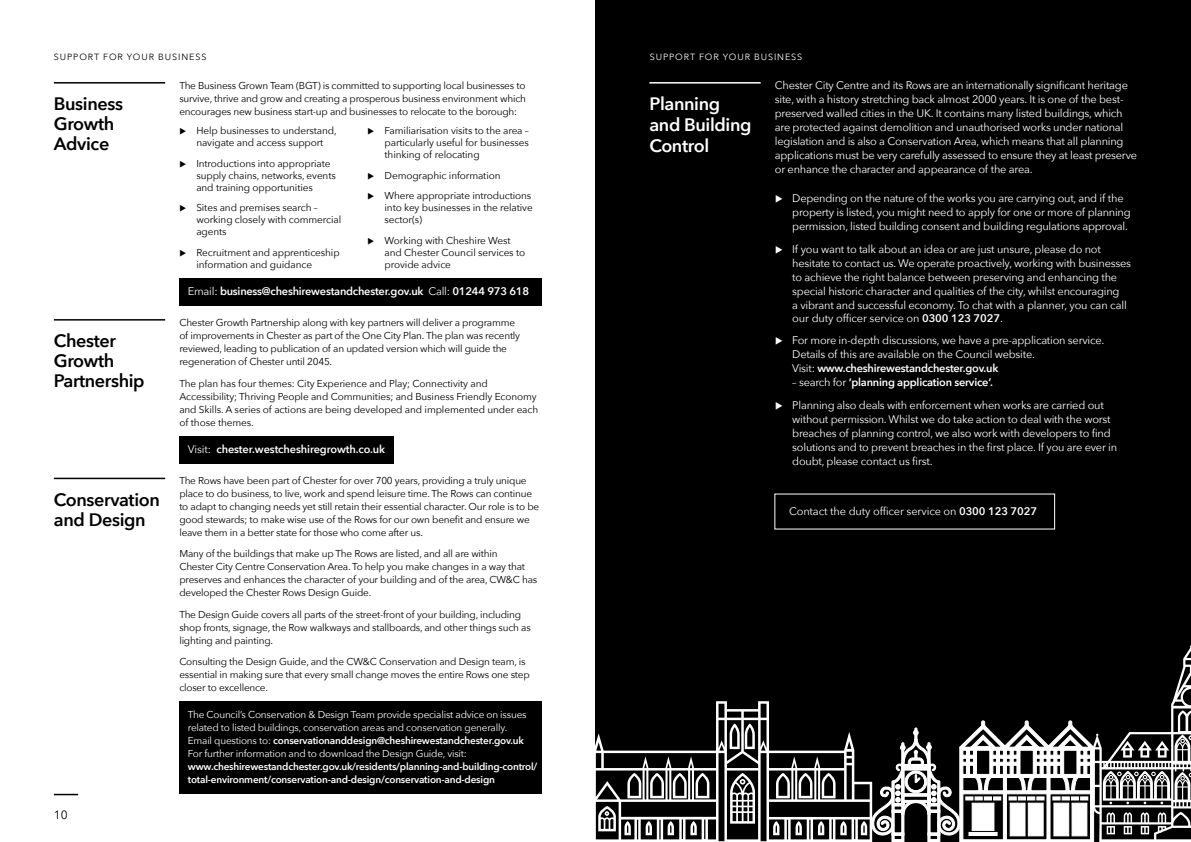
<style>
.page{position:relative;width:1191px;height:842px;background:#fff}
.page>*{position:absolute;margin:0;border:0;box-sizing:border-box;transform-origin:0 0}
.t1{font:600 18px/20px "Avenir Next";letter-spacing:-.02em;color:#000}
.t2{font:600 18px/21px "Avenir Next";letter-spacing:-.02em;color:#fff}
.t3{font:12px "Avenir Next";color:#000}
.t4{font:11px/14px "Avenir Next";letter-spacing:-.02em;color:#fff}
.t5{font:600 11px "Avenir Next";letter-spacing:-.02em;color:#fff}
.t6{font:10px/13px "Avenir Next";letter-spacing:-.02em;color:#000}
.t7{font:10px/13px "Avenir Next";letter-spacing:-.02em;color:#fff}
.t8{font:600 10px/13px "Avenir Next";letter-spacing:-.02em;color:#fff}
.t9{font:9px "Avenir Next";letter-spacing:.1em;color:#000}
.t10{font:9px "Avenir Next";letter-spacing:.1em;color:#fff}
.s1{font-weight:400}
.s2{font-weight:600}
</style>
<div class="page">
<svg style="left:54px;top:794px;width:24px;height:1px"></svg>
<div style="left:595px;top:0;width:596px;height:842px;background:#000"></div>
<svg style="left:595px;top:645px;width:596px;height:197px"></svg>
<div style="left:179px;top:702px;width:362px;height:92px;background:#000"></div>
<div style="left:179px;top:436px;width:214px;height:27px;background:#000"></div>
<div style="left:179px;top:278px;width:362px;height:27px;background:#000"></div>
<hr style="left:54px;top:82px;width:111px;height:2px;background:#000">
<hr style="left:54px;top:319px;width:111px;height:2px;background:#000">
<hr style="left:54px;top:478px;width:111px;height:1px;background:#000">
<hr style="left:649px;top:82px;width:111px;height:2px;background:#fff">
<p class="t9" style="left:54px;top:49px;width:154px">SUPPORT FOR YOUR BUSINESS</p>
<h1 class="t1" style="left:54px;top:94px;width:71px">Business<br>Growth<br>Advice</h1>
<p class="t6" style="left:179px;top:78px;width:348px;text-align:justify">The Business Grown Team (BGT) is committed to supporting local businesses to survive, thrive and grow and creating a prosperous business environment which encourages new business start-up and businesses to relocate to the borough:</p>
<p class="t6" style="left:384px;top:124px;width:146px;line-height:12px;text-align:justify;text-indent:-17px">◆ Familiarisation visits to the area – particularly useful for businesses thinking of relocating</p>
<p class="t6" style="left:367px;top:168px;width:134px">◆ Demographic information</p>
<p class="t6" style="left:384px;top:189px;width:150px;line-height:12px;text-indent:-17px">◆ Where appropriate introductions into key businesses in the relative sector(s)</p>
<p class="t6" style="left:384px;top:234px;width:142px;line-height:12px;text-indent:-17px">◆ Working with Cheshire West and Chester Council services to provide advice</p>
<p class="t5" style="left:188px;top:282px;width:343px"><span class="s1">Email:</span> business@cheshirewestandchester.gov.uk <span class="s1">Call:</span> 01244 973 618</p>
<p class="t6" style="left:179px;top:124px;width:159px;line-height:12px;text-align:center">◆ Help businesses to understand, navigate and access support</p>
<p class="t6" style="left:196px;top:157px;width:141px;line-height:12px;text-indent:-17px">◆ Introductions into appropriate supply chains, networks, events and training opportunities</p>
<p class="t6" style="left:196px;top:201px;width:146px;line-height:12px;text-indent:-17px">◆ Sites and premises search – working closely with commercial agents</p>
<p class="t6" style="left:196px;top:246px;width:145px;line-height:12px;text-indent:-17px">◆ Recruitment and apprenticeship information and guidance</p>
<h1 class="t1" style="left:54px;top:331px;width:92px">Chester<br>Growth<br>Partnership</h1>
<h1 class="t1" style="left:54px;top:489px;width:108px">Conservation and Design</h1>
<p class="t3" style="left:54px;top:805px;width:15px">10</p>
<p class="t6" style="left:179px;top:316px;width:342px">Chester Growth Partnership along with key partners will deliver a programme of improvements in Chester as part of the One City Plan. The plan was recently reviewed, leading to publication of an updated version which will guide the regeneration of Chester until 2045.</p>
<p class="t6" style="left:179px;top:376px;width:360px">The plan has four themes: City Experience and Play; Connectivity and Accessibility; Thriving People and Communities; and Business Friendly Economy and Skills. A series of actions are being developed and implemented under each of those themes.</p>
<p class="t5" style="left:188px;top:440px;width:199px"><span class="s1">Visit:</span> chester.westcheshiregrowth.co.uk</p>
<p class="t6" style="left:179px;top:473px;width:361px">The Rows have been part of Chester for over 700 years, providing a truly unique place to do business, to live, work and spend leisure time. The Rows can continue to adapt to changing needs yet still retain their essential character. Our role is to be good stewards; to make wise use of the Rows for our own benefit and ensure we leave them in a better state for those who come after us.</p>
<p class="t6" style="left:179px;top:547px;width:359px">Many of the buildings that make up The Rows are listed, and all are within<br>Chester City Centre Conservation Area. To help you make changes in a way that preserves and enhances the character of your building and of the area, CW&amp;C has developed the Chester Rows Design Guide.</p>
<p class="t6" style="left:179px;top:607px;width:353px">The Design Guide covers all parts of the street-front of your building, including shop fronts, signage, the Row walkways and stallboards, and other things such as lighting and painting.</p>
<p class="t6" style="left:179px;top:655px;width:352px">Consulting the Design Guide, and the CW&amp;C Conservation and Design team, is essential in making sure that every small change moves the entire Rows one step closer to excellence.</p>
<p class="t7" style="left:188px;top:707px;width:340px">The Council’s Conservation &amp; Design Team provide specialist advice on issues related to listed buildings, conservation areas and conservation generally.<br>Email questions to: <span class="s2">conservationanddesign@cheshirewestandchester.gov.uk </span>For further information and to download the Design Guide, visit:</p>
<p class="t8" style="left:188px;top:760px;width:351px">www.cheshirewestandchester.gov.uk/residents/planning-and-building-control/ total-environment/conservation-and-design/conservation-and-design</p>
<p class="t10" style="left:650px;top:49px;width:154px">SUPPORT FOR YOUR BUSINESS</p>
<h1 class="t2" style="left:649px;top:93px;width:104px">Planning and Building<br>Control</h1>
<p class="t4" style="left:775px;top:78px;width:364px">Chester City Centre and its Rows are an internationally significant heritage site, with a history stretching back almost 2000 years. It is one of the best&shy;preserved walled cities in the UK. It contains many listed buildings, which are protected against demolition and unauthorised works under national legislation and is also a Conservation Area, which means that all planning applications must be very carefully assessed to ensure they at least preserve or enhance the character and appearance of the area.</p>
<p class="t4" style="left:792px;top:191px;width:340px;text-indent:-17px">◆ Depending on the nature of the works you are carrying out, and if the property is listed, you might need to apply for one or more of planning permission, listed building consent and building regulations approval.</p>
<p class="t4" style="left:792px;top:242px;width:340px;text-indent:-17px">◆ If you want to talk about an idea or are just unsure, please do not hesitate to contact us. We operate proactively, working with businesses to achieve the right balance between preserving and enhancing the special historic character and qualities of the city, whilst encouraging<br>a vibrant and successful economy. To chat with a planner, you can call</p>
<p class="t4" style="left:792px;top:311px;width:212px">our duty officer service on <span class="s2">0300 123 7027</span>.</p>
<p class="t4" style="left:792px;top:333px;width:313px;text-indent:-17px">◆ For more in-depth discussions, we have a pre-application service.<br>Details of this are available on the Council website.<br>Visit: <span class="s2">www.cheshirewestandchester.gov.uk</span></p>
<p class="t5" style="left:792px;top:373px;width:202px"><span class="s1">– search for</span> ‘planning application service’.</p>
<p class="t4" style="left:792px;top:398px;width:326px;text-indent:-17px">◆ Planning also deals with enforcement when works are carried out without permission. Whilst we do take action to deal with the worst breaches of planning control, we also work with developers to find solutions and to prevent breaches in the first place. If you are ever in doubt, please contact us first.</p>
<p class="t4" style="left:789px;top:503px;width:249px">Contact the duty officer service on <span class="s2">0300 123 7027</span></p>
</div>
